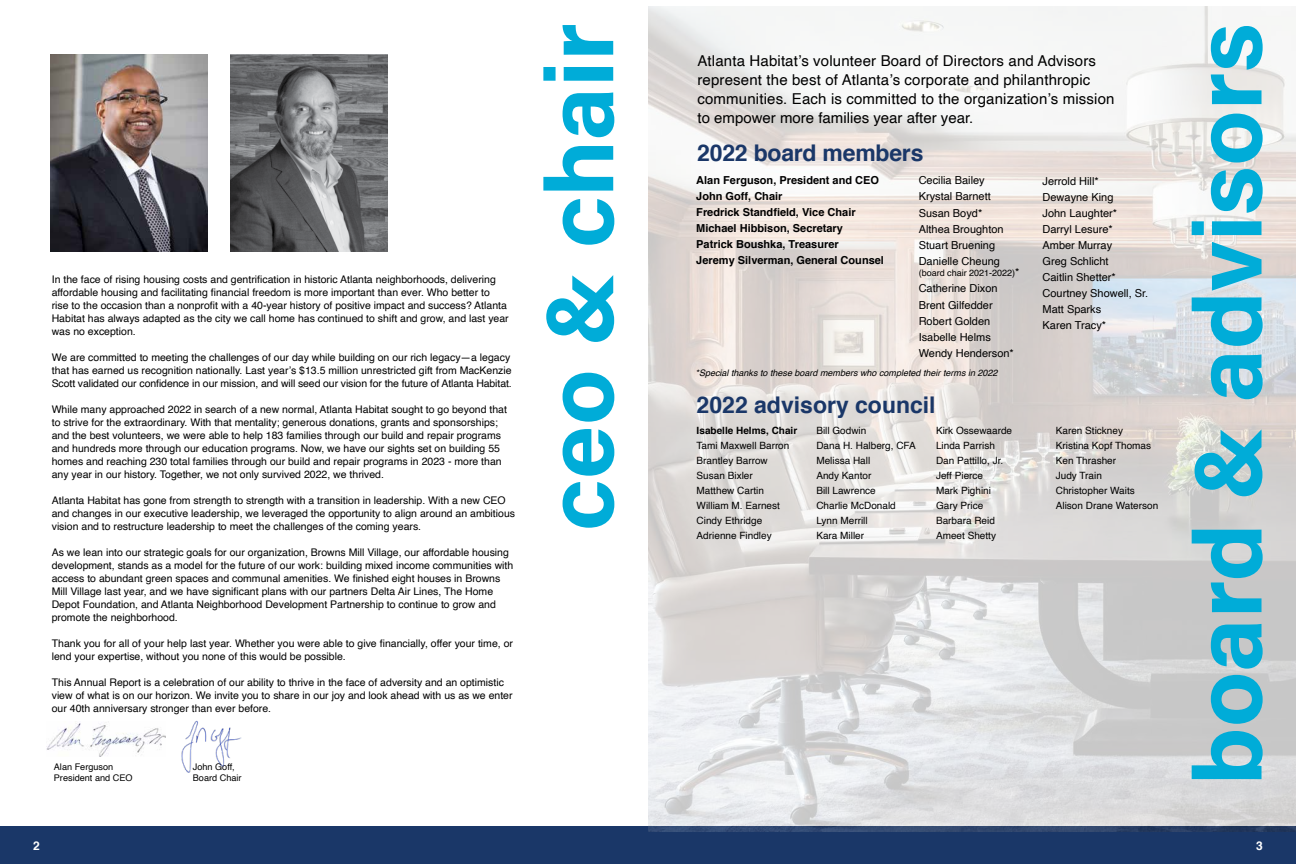
<style>
.page{position:relative;width:1296px;height:864px;background:#fff}
.page>*{position:absolute;margin:0;border:0;box-sizing:border-box;transform-origin:0 0}
.t1{font:95.8px "Acumin Variable Concept";color:#00acd8}
.t2{font:700 23px "Helvetica";color:#1a3768}
.t3{font:15px/19px "Helvetica";letter-spacing:.01em;color:#000}
.t4{font:700 12px "Helvetica";color:#fff}
.t5{font:11px/16px "Helvetica";color:#000}
.t6{font:700 11px/16px "Helvetica";color:#000}
.t7{font:10.5px/13px "Helvetica";color:#000}
.t8{font:10px/15px "Helvetica";color:#000}
.t9{font:700 10px "Helvetica";color:#000}
.t10{font:9.1px/11px "Helvetica";color:#000}
.t11{font:italic 9px "Helvetica";color:#000}
.t12{font:9px "Helvetica";color:#000}
.s1{font-size:11px}
</style>
<div class="page">
<div style="left:0;top:827px;width:665px;height:37px;background:#1a3768"></div>
<div style="left:633px;top:827px;width:663px;height:37px;background:#1a3768"></div>
<img style="left:648px;top:6px;width:648px;height:826px">
<img style="left:46px;top:723px;width:120px;height:33px">
<img style="left:50px;top:54px;width:158px;height:198px">
<img style="left:230px;top:54px;width:158px;height:198px">
<img style="left:181px;top:720px;width:61px;height:53px">
<p class="t7" style="left:52px;top:273px;width:459px">In the face of rising housing costs and gentrification in historic Atlanta neighborhoods, delivering affordable housing and facilitating financial freedom is more important than ever. Who better to rise to the occasion than a nonprofit with a 40-year history of positive impact and success? Atlanta Habitat has always adapted as the city we call home has continued to shift and grow, and last year was no exception.</p>
<p class="t7" style="left:52px;top:351px;width:462px">We are committed to meeting the challenges of our day while building on our rich legacy—a legacy that has earned us recognition nationally. Last year’s $13.5 million unrestricted gift from MacKenzie<br>Scott validated our confidence in our mission, and will seed our vision for the future of Atlanta Habitat.</p>
<p class="t7" style="left:52px;top:403px;width:457px">While many approached 2022 in search of a new normal, Atlanta Habitat sought to go beyond that to strive for the extraordinary. With that mentality; generous donations, grants and sponsorships; and the best volunteers, we were able to help 183 families through our build and repair programs and hundreds more through our education programs. Now, we have our sights set on building 55 homes and reaching 230 total families through our build and repair programs in 2023 - more than any year in our history. Together, we not only survived 2022, we thrived.</p>
<p class="t7" style="left:52px;top:494px;width:465px">Atlanta Habitat has gone from strength to strength with a transition in leadership. With a new CEO and changes in our executive leadership, we leveraged the opportunity to align around an ambitious vision and to restructure leadership to meet the challenges of the coming years.</p>
<p class="t7" style="left:52px;top:546px;width:463px">As we lean into our strategic goals for our organization, Browns Mill Village, our affordable housing development, stands as a model for the future of our work: building mixed income communities with access to abundant green spaces and communal amenities. We finished eight houses in Browns Mill Village last year, and we have significant plans with our partners Delta Air Lines, The Home Depot Foundation, and Atlanta Neighborhood Development Partnership to continue to grow and promote the neighborhood.</p>
<p class="t7" style="left:52px;top:637px;width:463px">Thank you for all of your help last year. Whether you were able to give financially, offer your time, or lend your expertise, without you none of this would be possible.</p>
<p class="t7" style="left:52px;top:676px;width:462px">This Annual Report is a celebration of our ability to thrive in the face of adversity and an optimistic view of what is on our horizon. We invite you to share in our joy and look ahead with us as we enter our 40th anniversary stronger than ever before.</p>
<p class="t10" style="left:54px;top:761px;width:80px">Alan Ferguson<br>President and CEO</p>
<p class="t10" style="left:193px;top:761px;width:50px">John Goff,<br>Board Chair</p>
<h1 class="t1" style="left:514px;top:531px;width:510px;rotate:-90deg">ceo &amp; chair</h1>
<h3 class="t3" style="left:698px;top:52px;width:419px">Atlanta Habitat’s volunteer Board of Directors and Advisors represent the best of Atlanta’s corporate and philanthropic communities. Each is committed to the organization’s mission to empower more families year after year.</h3>
<h2 class="t2" style="left:697px;top:134px;width:228px">2022 board members</h2>
<p class="t6" style="left:696px;top:172px;width:189px">Alan Ferguson, President and CEO<br>John Goff, Chair<br>Fredrick Standfield, Vice Chair<br>Michael Hibbison, Secretary<br>Patrick Boushka, Treasurer<br>Jeremy Silverman, General Counsel</p>
<p class="t5" style="left:919px;top:173px;width:86px">Cecilia Bailey<br>Krystal Barnett<br>Susan Boyd*<br>Althea Broughton<br>Stuart Bruening<br>Danielle Cheung</p>
<p class="t12" style="left:919px;top:266px;width:102px">(board chair 2021-2022)<span class="s1">*</span></p>
<p class="t5" style="left:919px;top:281px;width:97px">Catherine Dixon<br>Brent Gilfedder<br>Robert Golden<br>Isabelle Helms<br>Wendy Henderson*</p>
<p class="t11" style="left:696px;top:366px;width:304px">*Special thanks to these board members who completed their terms in 2022</p>
<h2 class="t2" style="left:697px;top:386px;width:241px">2022 advisory council</h2>
<p class="t5" style="left:1043px;top:173px;width:107px">Jerrold Hill*<br>Dewayne King<br>John Laughter*<br>Darryl Lesure*<br>Amber Murray<br>Greg Schlicht<br>Caitlin Shetter*<br>Courtney Showell, Sr.<br>Matt Sparks<br>Karen Tracy*</p>
<p class="t9" style="left:697px;top:423px;width:102px">Isabelle Helms, Chair</p>
<p class="t8" style="left:697px;top:439px;width:94px">Tami Maxwell Barron<br>Brantley Barrow<br>Susan Bixler<br>Matthew Cartin<br>William M. Earnest<br>Cindy Ethridge<br>Adrienne Findley</p>
<p class="t8" style="left:816px;top:424px;width:101px">Bill Godwin<br>Dana H. Halberg, CFA<br>Melissa Hall<br>Andy Kantor<br>Bill Lawrence<br>Charlie McDonald<br>Lynn Merrill<br>Kara Miller</p>
<p class="t8" style="left:936px;top:424px;width:78px">Kirk Ossewaarde<br>Linda Parrish<br>Dan Pattillo, Jr.<br>Jeff Pierce<br>Mark Pighini<br>Gary Price<br>Barbara Reid<br>Ameet Shetty</p>
<p class="t8" style="left:1056px;top:424px;width:104px">Karen Stickney<br>Kristina Kopf Thomas<br>Ken Thrasher<br>Judy Train<br>Christopher Waits<br>Alison Drane Waterson</p>
<h1 class="t1" style="left:1162px;top:785px;width:764px;rotate:-90deg">board &amp; advisors</h1>
<p class="t4" style="left:33px;top:836px;width:8px">2</p>
<p class="t4" style="left:1256px;top:836px;width:8px">3</p>
</div>
